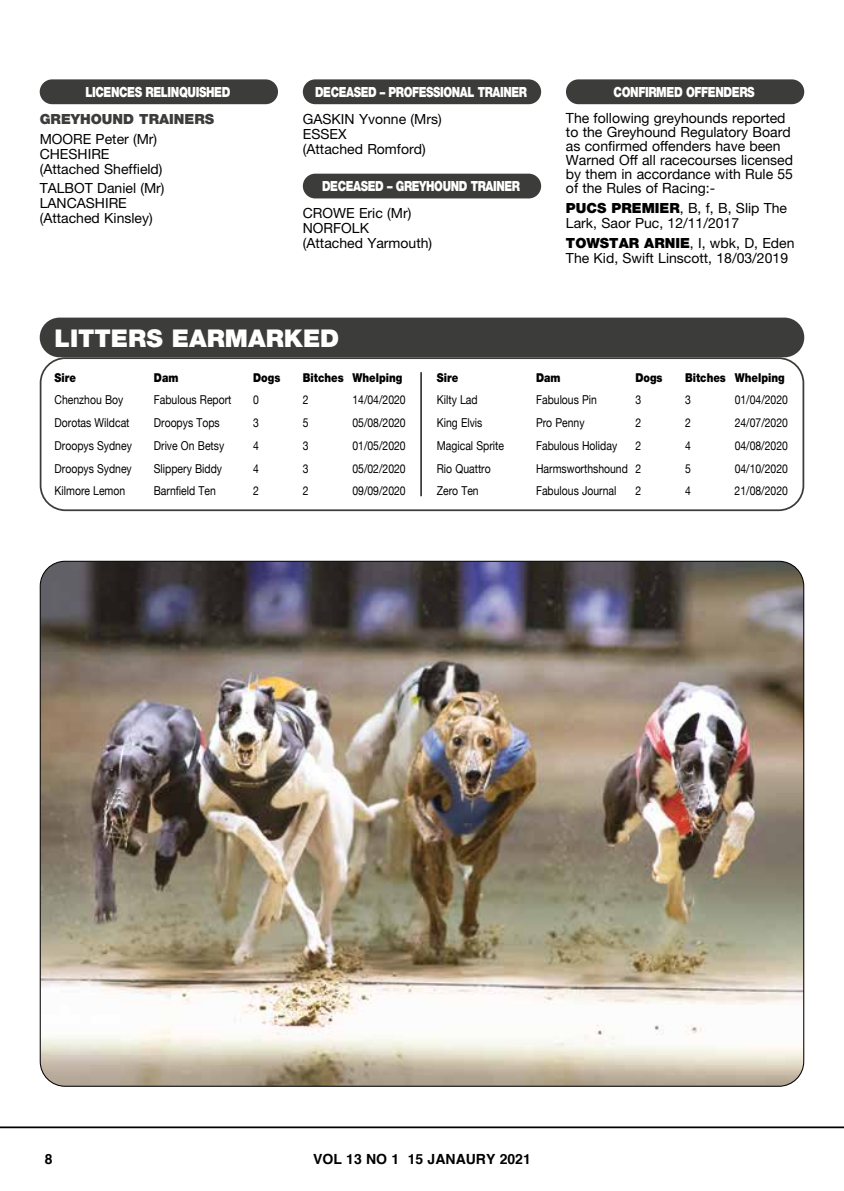
<style>
.page{position:relative;width:844px;height:1191px;background:#fff}
.page>*{position:absolute;margin:0;border:0;box-sizing:border-box;transform-origin:0 0}
.t1{font:900 24.5px "Helvetica Neue";color:#fff}
.t2{font:14px/14.9px "Helvetica Neue";color:#000}
.t3{font:14px/14px "Helvetica Neue";color:#000}
.t4{font:900 14px "Helvetica Neue";letter-spacing:-.035em;color:#fff;scale:.79 1}
.t5{font:900 14px "Helvetica Neue";letter-spacing:-.035em;color:#fff;scale:.8 1}
.t6{font:700 14px "Helvetica";color:#000}
.t7{font:900 14px "Helvetica Neue";color:#3c3c3b}
.t8{font:12.25px "Helvetica Neue";color:#000;scale:.85 1}
.t9{font:900 12.25px "Helvetica Neue";color:#000;scale:.85 1}
.s1{font-weight:900}
</style>
<div class="page">
<hr style="left:0;top:1126px;width:843px;height:2px;background:#000">
<div style="left:40px;top:79px;width:238px;height:25px;background:#3c3c3b;border-radius:12px"></div>
<div style="left:303px;top:79px;width:238px;height:25px;background:#3c3c3b;border-radius:12px"></div>
<div style="left:303px;top:174px;width:238px;height:24px;background:#3c3c3b;border-radius:12px"></div>
<div style="left:566px;top:79px;width:238px;height:25px;background:#3c3c3b;border-radius:12px"></div>
<div style="left:40px;top:357px;width:764px;height:154px;border:2px solid #3c3c3b;border-radius:25px"></div>
<div style="left:40px;top:317px;width:764px;height:40px;background:#3c3c3b;border-radius:20px"></div>
<hr style="left:420px;top:372px;width:2px;height:124px;background:#3c3c3b">
<img style="left:40px;top:561px;width:763px;height:525px">
<p class="t5" style="left:85px;top:84px;width:183px">LICENCES RELINQUISHED</p>
<p class="t7" style="left:40px;top:111px;width:176px">GREYHOUND TRAINERS</p>
<p class="t2" style="left:40px;top:131px;width:124px">MOORE Peter (Mr)<br>CHESHIRE (Attached Sheffield)</p>
<p class="t2" style="left:40px;top:181px;width:126px">TALBOT Daniel (Mr)<br>LANCASHIRE (Attached Kinsley)</p>
<p class="t4" style="left:315px;top:84px;width:270px">DECEASED – PROFESSIONAL TRAINER</p>
<p class="t2" style="left:303px;top:111px;width:140px">GASKIN Yvonne (Mrs)<br>ESSEX<br>(Attached Romford)</p>
<p class="t4" style="left:322px;top:178px;width:252px">DECEASED – GREYHOUND TRAINER</p>
<p class="t2" style="left:303px;top:206px;width:131px">CROWE Eric (Mr)<br>NORFOLK (Attached Yarmouth)</p>
<h1 class="t1" style="left:55px;top:323px;width:286px">LITTERS EARMARKED</h1>
<p class="t5" style="left:613px;top:84px;width:178px">CONFIRMED OFFENDERS</p>
<p class="t3" style="left:566px;top:112px;width:228px">The following greyhounds reported to the Greyhound Regulatory Board as confirmed offenders have been<br>Warned Off all racecourses licensed by them in accordance with Rule 55 of the Rules of Racing:-</p>
<p class="t2" style="left:566px;top:200px;width:223px"><span class="s1">PUCS PREMIER</span>, B, f, B, Slip The<br>Lark, Saor Puc, 12/11/2017</p>
<p class="t2" style="left:566px;top:235px;width:230px"><span class="s1">TOWSTAR ARNIE</span>, I, wbk, D, Eden<br>The Kid, Swift Linscott, 18/03/2019</p>
<p class="t9" style="left:55px;top:370px;width:27px">Sire</p>
<p class="t9" style="left:154px;top:370px;width:30px">Dam</p>
<p class="t9" style="left:253px;top:370px;width:33px">Dogs</p>
<p class="t9" style="left:303px;top:370px;width:119px">Bitches Whelping</p>
<p class="t8" style="left:55px;top:391px;width:82px">Chenzhou Boy</p>
<p class="t8" style="left:154px;top:391px;width:93px">Fabulous Report</p>
<p class="t8" style="left:253px;top:391px;width:8px">0</p>
<p class="t8" style="left:303px;top:391px;width:8px">2</p>
<p class="t8" style="left:352px;top:391px;width:64px">14/04/2020</p>
<p class="t8" style="left:55px;top:414px;width:90px">Dorotas Wildcat</p>
<p class="t8" style="left:154px;top:414px;width:79px">Droopys Tops</p>
<p class="t8" style="left:253px;top:414px;width:8px">3</p>
<p class="t8" style="left:303px;top:414px;width:8px">5</p>
<p class="t8" style="left:352px;top:414px;width:64px">05/08/2020</p>
<p class="t8" style="left:55px;top:437px;width:92px">Droopys Sydney</p>
<p class="t8" style="left:154px;top:437px;width:84px">Drive On Betsy</p>
<p class="t8" style="left:253px;top:437px;width:8px">4</p>
<p class="t8" style="left:303px;top:437px;width:8px">3</p>
<p class="t8" style="left:352px;top:437px;width:64px">01/05/2020</p>
<p class="t8" style="left:55px;top:459px;width:92px">Droopys Sydney</p>
<p class="t8" style="left:154px;top:459px;width:82px">Slippery Biddy</p>
<p class="t8" style="left:253px;top:459px;width:8px">4</p>
<p class="t8" style="left:303px;top:459px;width:8px">3</p>
<p class="t8" style="left:352px;top:459px;width:64px">05/02/2020</p>
<p class="t8" style="left:55px;top:482px;width:85px">Kilmore Lemon</p>
<p class="t8" style="left:154px;top:482px;width:74px">Barnfield Ten</p>
<p class="t8" style="left:253px;top:482px;width:8px">2</p>
<p class="t8" style="left:303px;top:482px;width:8px">2</p>
<p class="t8" style="left:352px;top:482px;width:64px">09/09/2020</p>
<p class="t9" style="left:436px;top:370px;width:27px">Sire</p>
<p class="t9" style="left:536px;top:370px;width:30px">Dam</p>
<p class="t9" style="left:635px;top:370px;width:33px">Dogs</p>
<p class="t9" style="left:685px;top:370px;width:119px">Bitches Whelping</p>
<p class="t8" style="left:436px;top:391px;width:49px">Kilty Lad</p>
<p class="t8" style="left:536px;top:391px;width:73px">Fabulous Pin</p>
<p class="t8" style="left:635px;top:391px;width:8px">3</p>
<p class="t8" style="left:684px;top:391px;width:8px">3</p>
<p class="t8" style="left:734px;top:391px;width:64px">01/04/2020</p>
<p class="t8" style="left:436px;top:414px;width:55px">King Elvis</p>
<p class="t8" style="left:536px;top:414px;width:59px">Pro Penny</p>
<p class="t8" style="left:635px;top:414px;width:8px">2</p>
<p class="t8" style="left:684px;top:414px;width:8px">2</p>
<p class="t8" style="left:734px;top:414px;width:64px">24/07/2020</p>
<p class="t8" style="left:436px;top:436px;width:81px">Magical Sprite</p>
<p class="t8" style="left:536px;top:436px;width:97px">Fabulous Holiday</p>
<p class="t8" style="left:635px;top:436px;width:8px">2</p>
<p class="t8" style="left:684px;top:436px;width:8px">4</p>
<p class="t8" style="left:734px;top:436px;width:64px">04/08/2020</p>
<p class="t8" style="left:436px;top:459px;width:65px">Rio Quattro</p>
<p class="t8" style="left:536px;top:459px;width:125px">Harmsworthshound 2</p>
<p class="t8" style="left:684px;top:459px;width:8px">5</p>
<p class="t8" style="left:734px;top:459px;width:64px">04/10/2020</p>
<p class="t8" style="left:436px;top:482px;width:51px">Zero Ten</p>
<p class="t8" style="left:536px;top:482px;width:96px">Fabulous Journal</p>
<p class="t8" style="left:635px;top:482px;width:8px">2</p>
<p class="t8" style="left:684px;top:482px;width:8px">4</p>
<p class="t8" style="left:734px;top:482px;width:64px">21/08/2020</p>
<p class="t6" style="left:45px;top:1147px;width:9px">8</p>
<p class="t6" style="left:313px;top:1147px;width:219px">VOL 13 NO 1 15 JANAURY 2021</p>
</div>
